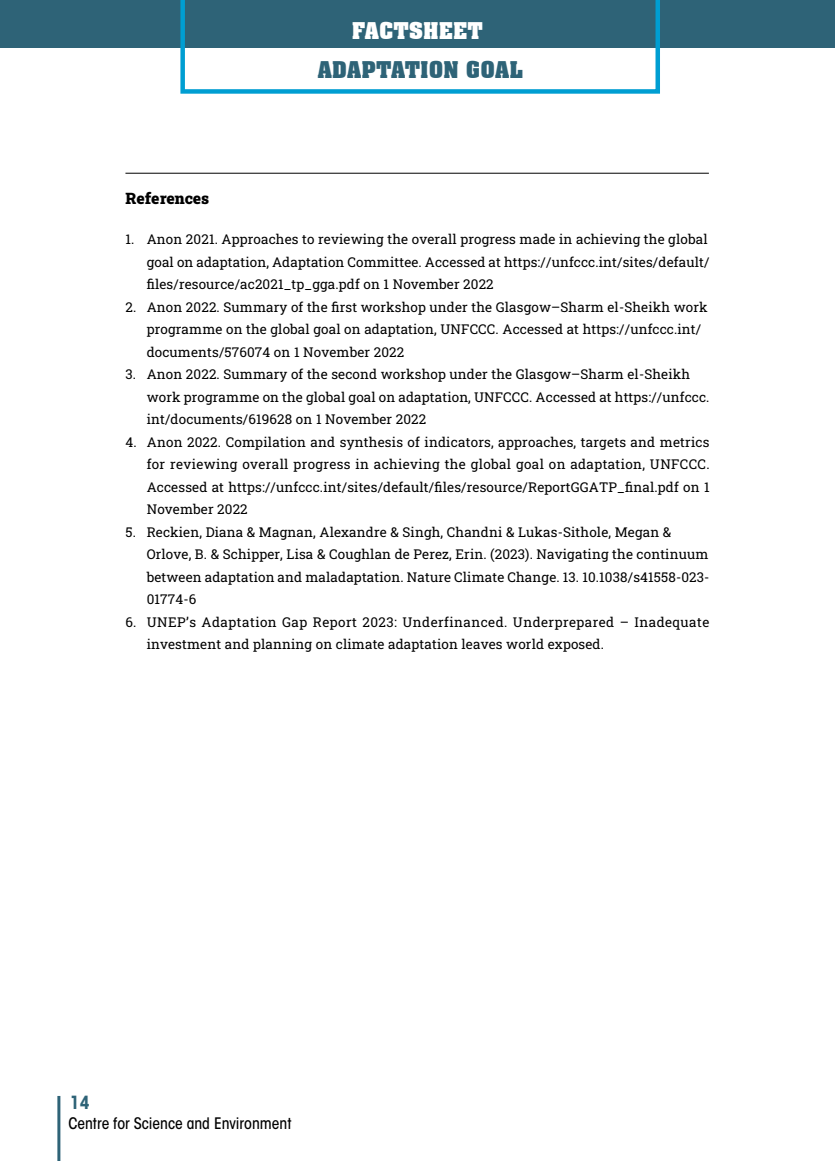
<style>
.page{position:relative;width:835px;height:1161px;background:#fff}
.page>*{position:absolute;margin:0;border:0;box-sizing:border-box;transform-origin:0 0}
.t1{font:700 22.5px "Aachen BT";color:#2e6377}
.t2{font:700 22.5px "Aachen BT";color:#fff}
.t3{font:700 condensed 18px "ITC Avant Garde Std";color:#2e6377}
.t4{font:500 condensed 15.75px "ITC Avant Garde Std";color:#000}
.t5{font:900 15.75px "Roboto Slab";color:#000}
.t6{font:13.5px/22.5px "Roboto Slab";letter-spacing:.01em;color:#000}
.t7{font:13.5px/22.5px "Roboto Slab";letter-spacing:.035em;color:#000}
</style>
<div class="page">
<div style="left:0;top:0;width:835px;height:48px;background:#2e6377"></div>
<svg style="left:180px;top:0;width:480px;height:94px"></svg>
<hr style="left:57px;top:1096px;width:3px;height:65px;background:#2e6377">
<hr style="left:125px;top:173px;width:584px;height:1px;background:#000">
<h1 class="t2" style="left:352px;top:17px;width:133px">FACTSHEET</h1>
<h1 class="t1" style="left:318px;top:56px;width:207px">ADAPTATION GOAL</h1>
<p class="t5" style="left:125px;top:187px;width:85px">References</p>
<p class="t6" style="left:147px;top:228px;width:564px;text-indent:-21px">1. Anon 2021. Approaches to reviewing the overall progress made in achieving the global goal on adaptation, Adaptation Committee. Accessed at https://unfccc.int/sites/default/ files/resource/ac2021_tp_gga.pdf on 1 November 2022</p>
<p class="t6" style="left:147px;top:295px;width:562px;text-indent:-21px">2. Anon 2022. Summary of the first workshop under the Glasgow–Sharm el-Sheikh work programme on the global goal on adaptation, UNFCCC. Accessed at https://unfccc.int/ documents/576074 on 1 November 2022</p>
<p class="t6" style="left:147px;top:363px;width:564px;text-indent:-21px">3. Anon 2022. Summary of the second workshop under the Glasgow–Sharm el-Sheikh work programme on the global goal on adaptation, UNFCCC. Accessed at https://unfccc. int/documents/619628 on 1 November 2022</p>
<p class="t6" style="left:147px;top:430px;width:564px;text-align:justify;text-indent:-21px">4. Anon 2022. Compilation and synthesis of indicators, approaches, targets and metrics for reviewing overall progress in achieving the global goal on adaptation, UNFCCC.<br>Accessed at https://unfccc.int/sites/default/files/resource/ReportGGATP_final.pdf on 1<br>November 2022</p>
<p class="t6" style="left:147px;top:520px;width:564px;text-indent:-21px">5. Reckien, Diana &amp; Magnan, Alexandre &amp; Singh, Chandni &amp; Lukas-Sithole, Megan &amp; Orlove, B. &amp; Schipper, Lisa &amp; Coughlan de Perez, Erin. (2023). Navigating the continuum between adaptation and maladaptation. Nature Climate Change. 13. 10.1038/s41558-023- 01774-6</p>
<p class="t7" style="left:147px;top:610px;width:564px;text-indent:-21px">6. UNEP’s Adaptation Gap Report 2023: Underfinanced. Underprepared – Inadequate investment and planning on climate adaptation leaves world exposed.</p>
<h2 class="t3" style="left:70px;top:1091px;width:22px">14</h2>
<p class="t4" style="left:68px;top:1113px;width:225px">Centre for Science and Environment</p>
</div>
